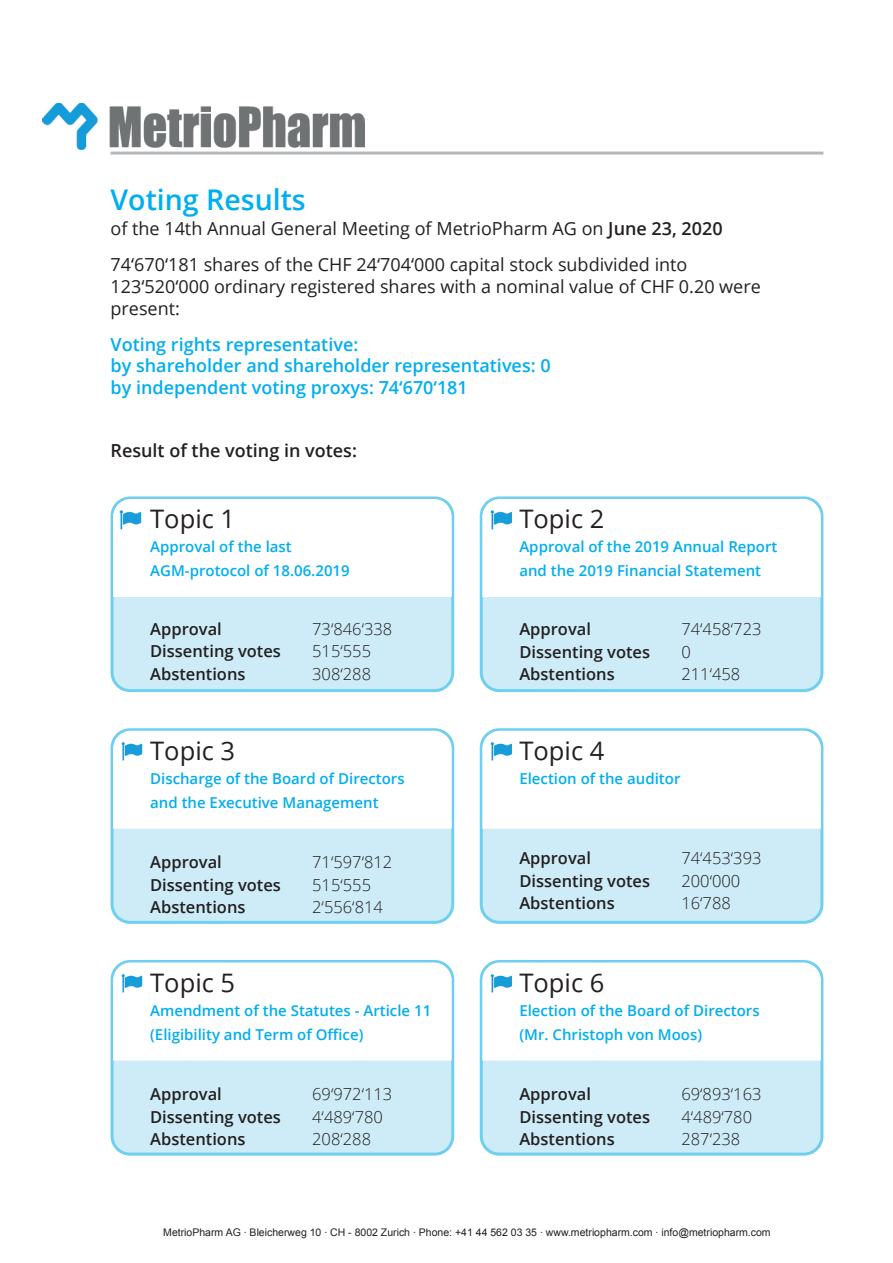
<style>
.page{position:relative;width:893px;height:1263px;background:#fff}
.page>*{position:absolute;margin:0;border:0;box-sizing:border-box;transform-origin:0 0}
.t1{font:600 28.5px "Open Sans";color:#00aeef}
.t2{font:25.5px "Open Sans";color:#231f20}
.t3{font:18px/36px "Open Sans";color:#231f20}
.t4{font:600 18px/21.6px "Open Sans";color:#00aeef}
.t5{font:600 18px "Open Sans";color:#231f20}
.t6{font:600 16.5px "Open Sans";color:#231f20}
.t7{font:300 16.5px "Open Sans";color:#231f20}
.t8{font:600 15px/24px "Open Sans";color:#00aeef}
.t9{font:10.5px "Arial";color:#231f20}
.s1{font-weight:600}
</style>
<div class="page">
<hr style="left:111px;top:152px;width:712px;height:3px;background:#b6b7bb">
<img style="left:43px;top:103px;width:321px;height:47px">
<div style="left:481px;top:498px;width:341px;height:193px;background:#cdecf7;border-radius:18px"></div>
<div style="left:480px;top:496px;width:343px;height:196px;border:3px solid #6fcfef;border-radius:18px"></div>
<div style="left:482px;top:499px;width:339px;height:98px;background:#fff"></div>
<img style="left:491px;top:509px;width:21px;height:21px">
<div style="left:481px;top:730px;width:341px;height:192px;background:#cdecf7;border-radius:18px"></div>
<div style="left:480px;top:728px;width:343px;height:196px;border:3px solid #6fcfef;border-radius:18px"></div>
<div style="left:482px;top:731px;width:339px;height:98px;background:#fff"></div>
<img style="left:491px;top:741px;width:21px;height:21px">
<svg style="left:111px;top:496px;width:343px;height:196px;background:#c6eaf6"></svg>
<svg style="left:113px;top:499px;width:339px;height:98px"></svg>
<img style="left:120px;top:509px;width:21px;height:21px">
<div style="left:481px;top:961px;width:341px;height:193px;background:#cdecf7;border-radius:18px"></div>
<div style="left:480px;top:960px;width:343px;height:195px;border:3px solid #6fcfef;border-radius:18px"></div>
<div style="left:482px;top:962px;width:339px;height:98px;background:#fff"></div>
<img style="left:491px;top:972px;width:21px;height:22px">
<svg style="left:111px;top:728px;width:343px;height:196px;background:#c6eaf6"></svg>
<svg style="left:113px;top:731px;width:339px;height:98px"></svg>
<img style="left:121px;top:741px;width:22px;height:21px">
<svg style="left:111px;top:960px;width:343px;height:195px;background:#c7eaf6"></svg>
<svg style="left:113px;top:962px;width:339px;height:98px"></svg>
<img style="left:121px;top:972px;width:22px;height:22px">
<h1 class="t1" style="left:111px;top:180px;width:197px">Voting Results</h1>
<p class="t3" style="left:111px;top:210px;width:614px">of the 14th Annual General Meeting of MetrioPharm AG on <span class="s1">June 23, 2020<br></span>74‘670‘181 shares of the CHF 24‘704‘000 capital stock subdivided into</p>
<p class="t3" style="left:111px;top:275px;width:652px;line-height:21.6px">123‘520‘000 ordinary registered shares with a nominal value of CHF 0.20 were present:</p>
<p class="t4" style="left:111px;top:333px;width:442px">Voting rights representative:<br>by shareholder and shareholder representatives: 0 by independent voting proxys: 74‘670‘181</p>
<p class="t5" style="left:111px;top:438px;width:248px">Result of the voting in votes:</p>
<h2 class="t2" style="left:150px;top:502px;width:86px">Topic 1</h2>
<p class="t8" style="left:150px;top:535px;width:201px">Approval of the last<br>AGM-protocol of 18.06.2019</p>
<p class="t6" style="left:150px;top:618px;width:73px">Approval</p>
<p class="t7" style="left:312px;top:618px;width:82px">73‘846‘338</p>
<p class="t6" style="left:150px;top:640px;width:132px">Dissenting votes</p>
<p class="t7" style="left:312px;top:640px;width:60px">515‘555</p>
<p class="t6" style="left:150px;top:663px;width:97px">Abstentions</p>
<p class="t7" style="left:312px;top:663px;width:60px">308‘288</p>
<h2 class="t2" style="left:150px;top:733px;width:86px">Topic 3</h2>
<p class="t8" style="left:150px;top:766px;width:256px">Discharge of the Board of Directors and the Executive Management</p>
<p class="t6" style="left:150px;top:851px;width:73px">Approval</p>
<p class="t7" style="left:312px;top:851px;width:82px">71‘597‘812</p>
<p class="t6" style="left:150px;top:874px;width:132px">Dissenting votes</p>
<p class="t7" style="left:312px;top:874px;width:60px">515‘555</p>
<p class="t6" style="left:150px;top:896px;width:97px">Abstentions</p>
<p class="t7" style="left:312px;top:896px;width:72px">2‘556‘814</p>
<h2 class="t2" style="left:150px;top:965px;width:86px">Topic 5</h2>
<p class="t8" style="left:150px;top:998px;width:283px">Amendment of the Statutes - Article 11 (Eligibility and Term of Office)</p>
<p class="t6" style="left:150px;top:1083px;width:73px">Approval</p>
<p class="t7" style="left:312px;top:1083px;width:82px">69‘972‘113</p>
<p class="t6" style="left:150px;top:1105px;width:132px">Dissenting votes</p>
<p class="t7" style="left:312px;top:1105px;width:72px">4‘489‘780</p>
<p class="t6" style="left:150px;top:1128px;width:97px">Abstentions</p>
<p class="t7" style="left:312px;top:1128px;width:60px">208‘288</p>
<h2 class="t2" style="left:519px;top:501px;width:86px">Topic 2</h2>
<p class="t8" style="left:519px;top:534px;width:260px">Approval of the 2019 Annual Report and the 2019 Financial Statement</p>
<p class="t6" style="left:519px;top:618px;width:73px">Approval</p>
<p class="t7" style="left:681px;top:618px;width:82px">74‘458‘723</p>
<p class="t6" style="left:519px;top:640px;width:132px">Dissenting votes</p>
<p class="t7" style="left:681px;top:640px;width:11px">0</p>
<p class="t6" style="left:519px;top:663px;width:97px">Abstentions</p>
<p class="t7" style="left:681px;top:663px;width:60px">211‘458</p>
<h2 class="t2" style="left:519px;top:733px;width:86px">Topic 4</h2>
<p class="t8" style="left:519px;top:766px;width:163px">Election of the auditor</p>
<p class="t6" style="left:519px;top:847px;width:73px">Approval</p>
<p class="t7" style="left:681px;top:847px;width:82px">74‘453‘393</p>
<p class="t6" style="left:519px;top:869px;width:132px">Dissenting votes</p>
<p class="t7" style="left:681px;top:869px;width:60px">200‘000</p>
<p class="t6" style="left:519px;top:892px;width:97px">Abstentions</p>
<p class="t7" style="left:681px;top:892px;width:51px">16‘788</p>
<h2 class="t2" style="left:519px;top:965px;width:86px">Topic 6</h2>
<p class="t8" style="left:519px;top:998px;width:242px">Election of the Board of Directors (Mr. Christoph von Moos)</p>
<p class="t6" style="left:519px;top:1083px;width:73px">Approval</p>
<p class="t7" style="left:681px;top:1083px;width:82px">69‘893‘163</p>
<p class="t6" style="left:519px;top:1105px;width:132px">Dissenting votes</p>
<p class="t7" style="left:681px;top:1105px;width:72px">4‘489‘780</p>
<p class="t6" style="left:519px;top:1128px;width:97px">Abstentions</p>
<p class="t7" style="left:681px;top:1128px;width:60px">287‘238</p>
<p class="t9" style="left:163px;top:1225px;width:609px">MetrioPharm AG ∙ Bleicherweg 10 ∙ CH - 8002 Zurich ∙ Phone: +41 44 562 03 35 ∙ www.metriopharm.com ∙ info@metriopharm.com</p>
</div>
